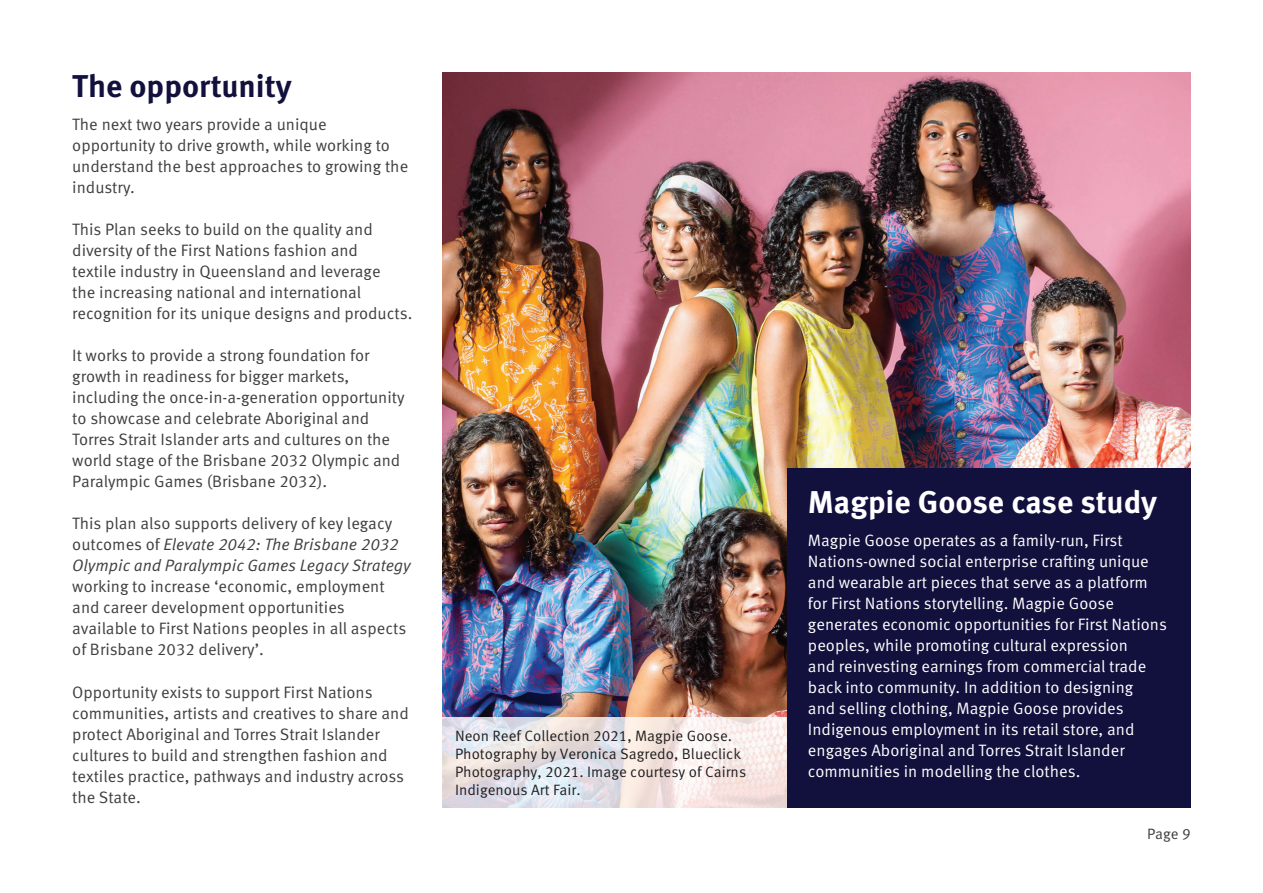
<style>
.page{position:relative;width:1263px;height:893px;background:#fff}
.page>*{position:absolute;margin:0;border:0;box-sizing:border-box;transform-origin:0 0}
.t1{font:700 31.5px "Meta Pro";color:#fff}
.t2{font:700 31.5px "Meta Pro";color:#12103d}
.t3{font:16.5px/21px "Meta Pro Norm";color:#3e3e3f}
.t4{font:16.5px/21px "Meta Pro Norm";color:#fff}
.t5{font:16.5px/21px "Meta Pro Norm Ita";color:#3e3e3f}
.t6{font:15px/18px "Meta Pro Norm";color:#231f20}
.t7{font:15px "Meta Pro Norm";color:#3e3e3f}
.s1{font-family:"Meta Pro Norm"}
</style>
<div class="page">
<img style="left:443px;top:72px;width:748px;height:645px">
<div style="left:787px;top:468px;width:404px;height:340px;background:#12103d"></div>
<svg style="left:442px;top:717px;width:345px;height:91px;background:#ece4e5"></svg>
<h1 class="t2" style="left:72px;top:61px;width:221px">The opportunity</h1>
<p class="t3" style="left:72px;top:112px;width:337px">The next two years provide a unique opportunity to drive growth, while working to understand the best approaches to growing the industry.</p>
<p class="t3" style="left:72px;top:218px;width:342px">This Plan seeks to build on the quality and diversity of the First Nations fashion and<br>textile industry in Queensland and leverage<br>the increasing national and international recognition for its unique designs and products.</p>
<p class="t3" style="left:72px;top:344px;width:334px">It works to provide a strong foundation for growth in readiness for bigger markets, including the once-in-a-generation opportunity to showcase and celebrate Aboriginal and Torres Strait Islander arts and cultures on the world stage of the Brisbane 2032 Olympic and Paralympic Games (Brisbane 2032).</p>
<p class="t3" style="left:72px;top:512px;width:322px">This plan also supports delivery of key legacy</p>
<p class="t5" style="left:72px;top:533px;width:340px"><span class="s1">outcomes of</span> Elevate 2042: The Brisbane 2032<br>Olympic and Paralympic Games Legacy Strategy</p>
<p class="t3" style="left:72px;top:575px;width:336px">working to increase ‘economic, employment and career development opportunities available to First Nations peoples in all aspects of Brisbane 2032 delivery’.</p>
<p class="t3" style="left:72px;top:680px;width:338px">Opportunity exists to support First Nations communities, artists and creatives to share and protect Aboriginal and Torres Strait Islander cultures to build and strengthen fashion and textiles practice, pathways and industry across the State.</p>
<p class="t6" style="left:455px;top:726px;width:293px">Neon Reef Collection 2021, Magpie Goose.<br>Photography by Veronica Sagredo, Blueclick Photography, 2021. Image courtesy of Cairns Indigenous Art Fair.</p>
<h1 class="t1" style="left:808px;top:478px;width:351px">Magpie Goose case study</h1>
<p class="t4" style="left:808px;top:529px;width:360px">Magpie Goose operates as a family-run, First Nations-owned social enterprise crafting unique and wearable art pieces that serve as a platform for First Nations storytelling. Magpie Goose generates economic opportunities for First Nations peoples, while promoting cultural expression<br>and reinvesting earnings from commercial trade back into community. In addition to designing<br>and selling clothing, Magpie Goose provides Indigenous employment in its retail store, and engages Aboriginal and Torres Strait Islander communities in modelling the clothes.</p>
<p class="t7" style="left:1147px;top:823px;width:45px">Page 9</p>
</div>
